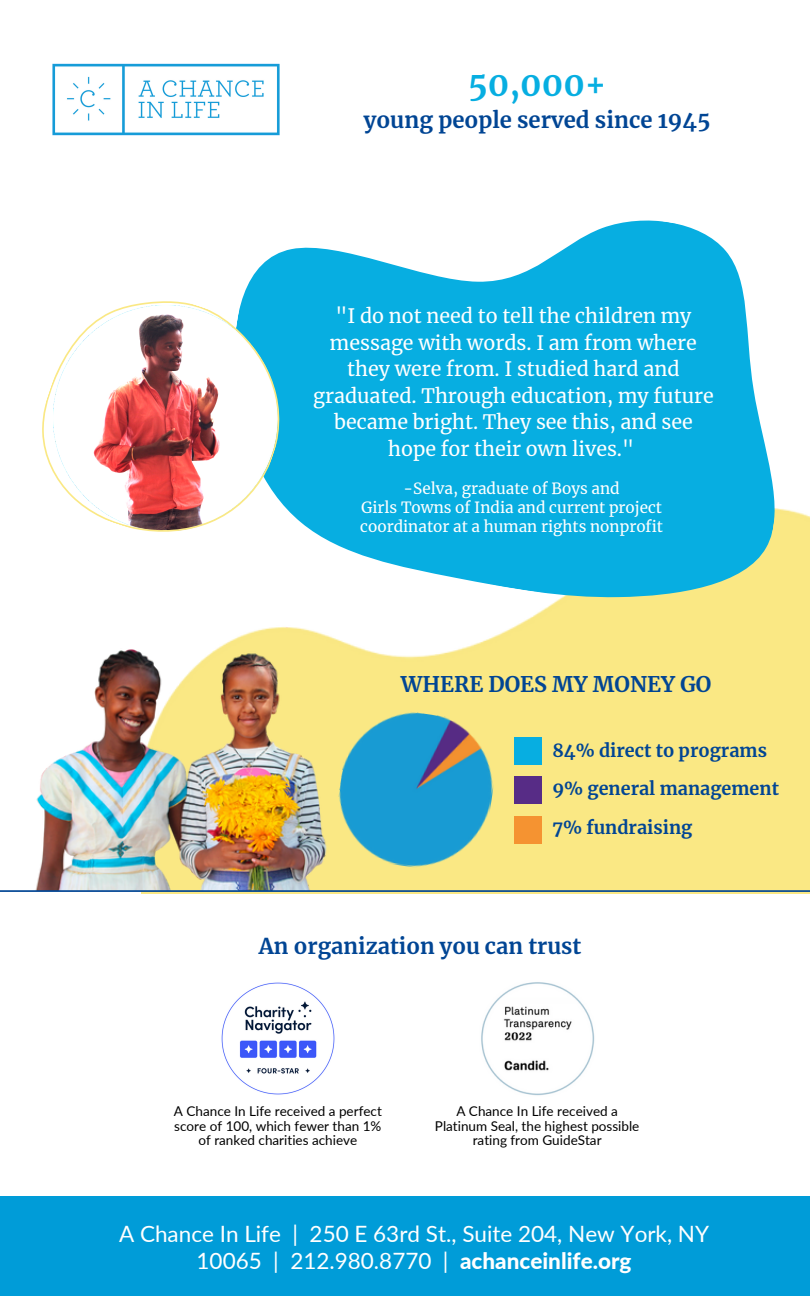
<style>
.page{position:relative;width:810px;height:1296px;background:#fff}
.page>*{position:absolute;margin:0;border:0;box-sizing:border-box;transform-origin:0 0}
.t1{font:700 32.85px "Merriweather";color:#07aee1}
.t2{font:22.5px/27px "Lato";color:#fff;text-align:center}
.t3{font:700 22.05px "Merriweather";color:#004594}
.t4{font:700 21.6px "Merriweather";color:#014594}
.t5{font:700 21.38px "Merriweather";color:#014594}
.t6{font:19.57px/26.6px "Merriweather";color:#fff;text-align:center}
.t7{font:700 18px "Merriweather";color:#014594}
.t8{font:15.3px "Merriweather";color:#fff}
.t9{font:13.5px/14.6px "Lato";color:#000;text-align:center}
.s1{font-weight:800}
</style>
<div class="page">
<div style="left:142px;top:627px;width:668px;height:266px;background:#fae884"></div>
<img style="left:35px;top:648px;width:318px;height:242px">
<svg style="left:257px;top:220px;width:553px;height:407px;fill:#07aee1"></svg>
<img style="left:221px;top:982px;width:114px;height:113px">
<img style="left:481px;top:982px;width:114px;height:114px">
<img style="left:330px;top:703px;width:172px;height:174px">
<div style="left:514px;top:737px;width:27px;height:27px;background:#07aee1"></div>
<svg style="left:42px;top:270px;width:269px;height:294px"></svg>
<hr style="left:0;top:890px;width:810px;height:2px;background:#014594">
<div style="left:514px;top:777px;width:27px;height:27px;background:#572c86"></div>
<div style="left:514px;top:816px;width:27px;height:27px;background:#f59331"></div>
<img style="left:52px;top:63px;width:228px;height:73px">
<div style="left:0;top:1197px;width:810px;height:99px;background:#009cd8"></div>
<p class="t1" style="left:468px;top:64px;width:140px">50,000+</p>
<p class="t3" style="left:364px;top:106px;width:348px">young people served since 1945</p>
<p class="t6" style="left:313px;top:303px;width:402px">"I do not need to tell the children my message with words. I am from where they were from. I studied hard and graduated. Through education, my future became bright. They see this, and see hope for their own lives."</p>
<p class="t8" style="left:404px;top:479px;width:218px">-Selva, graduate of Boys and</p>
<p class="t8" style="left:361px;top:498px;width:303px">Girls Towns of India and current project</p>
<p class="t8" style="left:360px;top:517px;width:304px">coordinator at a human rights nonprofit</p>
<p class="t5" style="left:401px;top:671px;width:312px">WHERE DOES MY MONEY GO</p>
<p class="t7" style="left:552px;top:739px;width:216px">84% direct to programs</p>
<p class="t7" style="left:552px;top:778px;width:228px">9% general management</p>
<p class="t7" style="left:552px;top:817px;width:142px">7% fundraising</p>
<p class="t4" style="left:259px;top:932px;width:324px">An organization you can trust</p>
<p class="t9" style="left:174px;top:1103px;width:209px">A Chance In Life received a perfect score of 100, which fewer than 1% of ranked charities achieve</p>
<p class="t9" style="left:435px;top:1103px;width:206px">A Chance In Life received a<br>Platinum Seal, the highest possible rating from GuideStar</p>
<p class="t2" style="left:119px;top:1219px;width:592px">A Chance In Life | 250 E 63rd St., Suite 204, New York, NY<br>10065 | 212.980.8770 | <span class="s1">achanceinlife.org</span></p>
</div>
